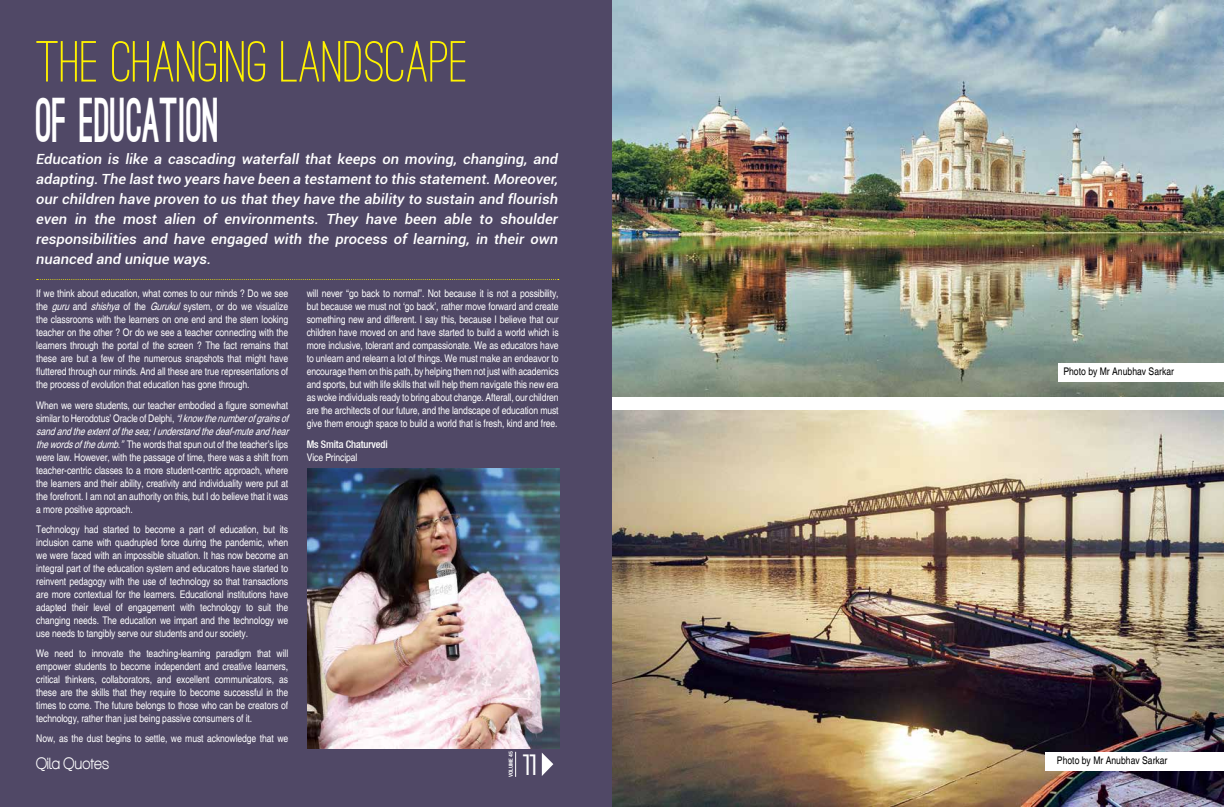
<style>
.page{position:relative;width:1224px;height:807px;background:#fff}
.page>*{position:absolute;margin:0;border:0;box-sizing:border-box;transform-origin:0 0}
.t1{font:500 60px "Ostrich Sans";color:#fff200}
.t2{font:900 60px "Ostrich Sans";color:#fff;scale:.67 1}
.t3{font:27.4px "Devil Breeze";color:#fff}
.t4{font:16px "Aliquam";color:#fff}
.t5{font:italic 500 14px/20px "Roboto";color:#fff;text-align:justify;scale:1.05 1}
.t6{font:condensed 10.5px/13px "Helvetica";letter-spacing:-.01em;color:#fff;text-align:justify}
.t7{font:condensed 10.5px "Helvetica";color:#000}
.t8{font:10.5px "Heavenetica Cond 6 Med SH";letter-spacing:-.01em;color:#fff}
.t9{font:700 condensed 5.5px "Roboto";color:#fff}
.s1{font-style:italic}
</style>
<div class="page">
<img style="left:612px;top:0;width:612px;height:396px">
<img style="left:612px;top:410px;width:612px;height:396px">
<div style="left:0;top:0;width:612px;height:806px;background:#504866"></div>
<svg style="left:37px;top:279px;width:522px;height:1px"></svg>
<div style="left:1045px;top:752px;width:179px;height:18px;background:#fff"></div>
<div style="left:1058px;top:363px;width:166px;height:19px;background:#fff"></div>
<svg style="left:542px;top:753px;width:11px;height:22px"></svg>
<svg style="left:515px;top:751px;width:1px;height:25px"></svg>
<img style="left:307px;top:469px;width:252px;height:279px">
<h1 class="t1" style="left:36px;top:26px;width:434px">THE CHANGING LANDSCAPE</h1>
<h1 class="t2" style="left:36px;top:97px;width:276px">OF EDUCATION</h1>
<p class="t5" style="left:36px;top:148px;width:499px">Education is like a cascading waterfall that keeps on moving, changing, and adapting. The last two years have been a testament to this statement. Moreover, our children have proven to us that they have the ability to sustain and flourish even in the most alien of environments. They have been able to shoulder responsibilities and have engaged with the process of learning, in their own nuanced and unique ways.</p>
<p class="t6" style="left:36px;top:287px;width:253px">If we think about education, what comes to our minds ? Do we see the <span class="s1">guru</span>and <span class="s1">shishya</span>of the <span class="s1">Gurukul</span>system, or do we visualize the classrooms with the learners on one end and the stern looking teacher on the other ? Or do we see a teacher connecting with the learners through the portal of the screen ? The fact remains that these are but a few of the numerous snapshots that might have fluttered through our minds. And all these are true representations of the process of evolution that education has gone through.</p>
<p class="t6" style="left:36px;top:398px;width:257px;text-align:left">When we were students, our teacher embodied a figure somewhat similar to Herodotus’ Oracle of Delphi, <span class="s1">“Iknowthenumberofgrainsof sandandtheextentofthesea;Iunderstandthedeaf-muteandhear thewordsofthedumb.”</span>The words that spun out of the teacher’s lips were law. However, with the passage of time, there was a shift from teacher-centric classes to a more student-centric approach, where the learners and their ability, creativity and individuality were put at the forefront. I am not an authority on this, but I do believe that it was a more positive approach.</p>
<p class="t6" style="left:36px;top:522px;width:253px">Technology had started to become a part of education, but its inclusion came with quadrupled force during the pandemic, when we were faced with an impossible situation. It has now become an integral part of the education system and educators have started to reinvent pedagogy with the use of technology so that transactions are more contextual for the learners. Educational institutions have adapted their level of engagement with technology to suit the changing needs. The education we impart and the technology we use needs to tangibly serve our students and our society.</p>
<p class="t6" style="left:36px;top:647px;width:253px">We need to innovate the teaching-learning paradigm that will empower students to become independent and creative learners, critical thinkers, collaborators, and excellent communicators, as these are the skills that they require to become successful in the times to come. The future belongs to those who can be creators of technology, rather than just being passive consumers of it.</p>
<p class="t6" style="left:36px;top:732px;width:253px">Now, as the dust begins to settle, we must acknowledge that we</p>
<h3 class="t4" style="left:36px;top:753px;width:75px">Qila Quotes</h3>
<p class="t6" style="left:307px;top:287px;width:253px">will never “go back to normal”. Not because it is not a possibility, but because we must not ‘go back’, rather move forward and create something new and different. I say this, because I believe that our children have moved on and have started to build a world which is more inclusive, tolerant and compassionate. We as educators have to unlearn and relearn a lot of things. We must make an endeavor to encourage them on this path, by helping them not just with academics and sports, but with life skills that will help them navigate this new era as woke individuals ready to bring about change. Afterall, our children are the architects of our future, and the landscape of education must give them enough space to build a world that is fresh, kind and free.</p>
<p class="t8" style="left:307px;top:437px;width:83px">Ms Smita Chaturvedi</p>
<p class="t6" style="left:307px;top:450px;width:52px">Vice Principal</p>
<p class="t9" style="left:507px;top:777px;width:27px;rotate:-90deg">VOLUME 45</p>
<h2 class="t3" style="left:522px;top:752px;width:15px">11</h2>
<p class="t7" style="left:1063px;top:365px;width:112px">Photo by Mr Anubhav Sarkar</p>
<p class="t7" style="left:1057px;top:754px;width:112px">Photo by Mr Anubhav Sarkar</p>
</div>
